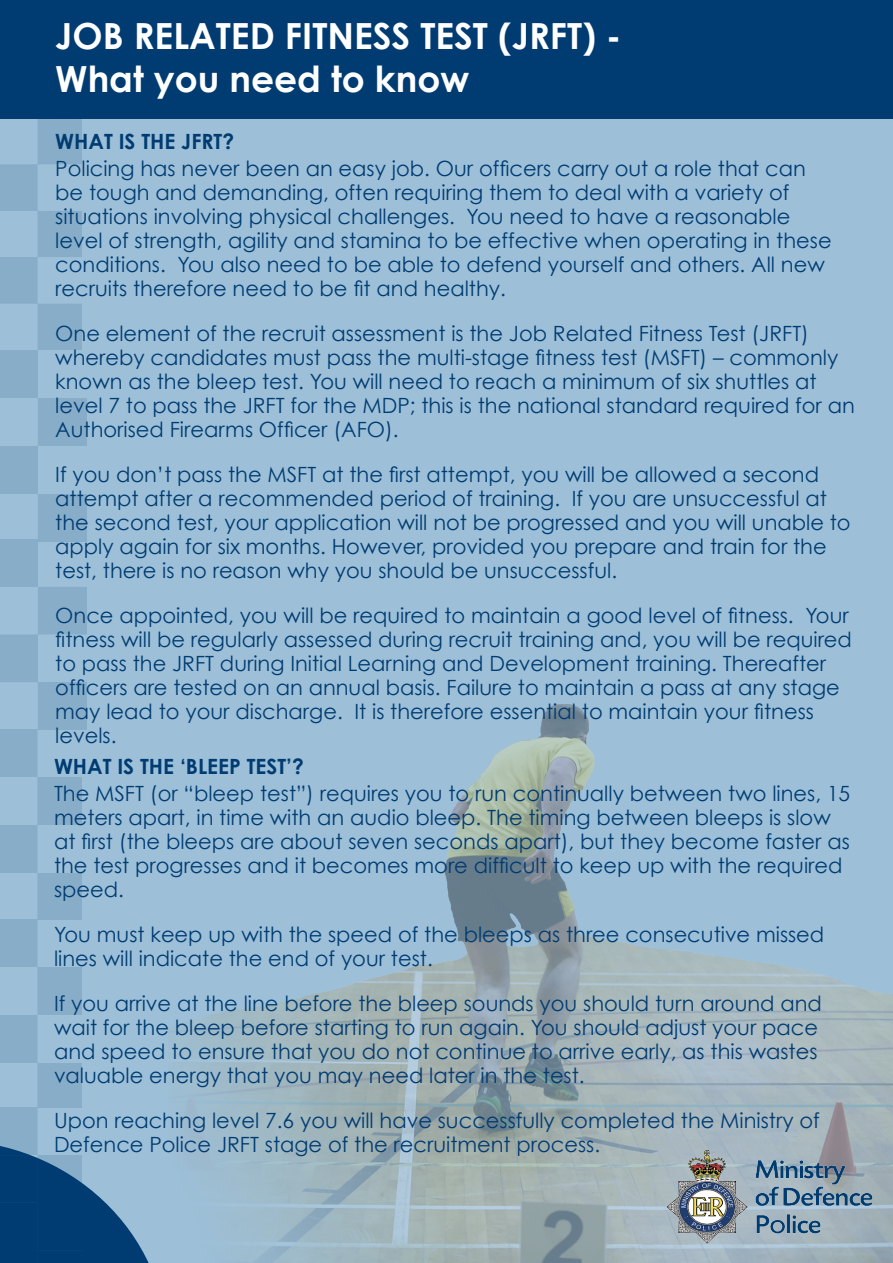
<style>
.page{position:relative;width:893px;height:1263px;background:#9dc0d8}
.page>*{position:absolute;margin:0;border:0;box-sizing:border-box;transform-origin:0 0}
.t1{font:700 36px "Century Gothic";color:#fff}
.t2{font:21px/24px "Century Gothic";color:#003c72}
.t3{font:700 21px "Century Gothic";color:#003c72}
</style>
<div class="page">
<svg style="left:82px;top:1183px;width:67px;height:80px"></svg>
<div style="left:0;top:0;width:893px;height:118px;background:#003c72"></div>
<img style="left:169px;top:704px;width:724px;height:559px">
<img style="left:0;top:118px;width:82px;height:232px">
<img style="left:0;top:730px;width:82px;height:533px">
<img style="left:634px;top:1120px;width:242px;height:143px">
<p class="t1" style="left:55px;top:13px;width:567px">JOB RELATED FITNESS TEST (JRFT) -</p>
<p class="t1" style="left:55px;top:56px;width:416px">What you need to know</p>
<p class="t3" style="left:55px;top:128px;width:180px">WHAT IS THE JFRT?</p>
<p class="t2" style="left:55px;top:156px;width:778px">Policing has never been an easy job. Our officers carry out a role that can be tough and demanding, often requiring them to deal with a variety of situations involving physical challenges. You need to have a reasonable level of strength, agility and stamina to be effective when operating in these conditions. You also need to be able to defend yourself and others. All new recruits therefore need to be fit and healthy.</p>
<p class="t2" style="left:55px;top:321px;width:801px">One element of the recruit assessment is the Job Related Fitness Test (JRFT) whereby candidates must pass the multi-stage fitness test (MSFT) – commonly known as the bleep test. You will need to reach a minimum of six shuttles at level 7 to pass the JRFT for the MDP; this is the national standard required for an Authorised Firearms Officer (AFO).</p>
<p class="t2" style="left:55px;top:462px;width:797px">If you don’t pass the MSFT at the first attempt, you will be allowed a second attempt after a recommended period of training. If you are unsuccessful at the second test, your application will not be progressed and you will unable to apply again for six months. However, provided you prepare and train for the test, there is no reason why you should be unsuccessful.</p>
<p class="t2" style="left:55px;top:603px;width:798px">Once appointed, you will be required to maintain a good level of fitness. Your fitness will be regularly assessed during recruit training and, you will be required to pass the JRFT during Initial Learning and Development training. Thereafter officers are tested on an annual basis. Failure to maintain a pass at any stage may lead to your discharge. It is therefore essential to maintain your fitness levels.</p>
<p class="t3" style="left:54px;top:753px;width:251px">WHAT IS THE ‘BLEEP TEST’?</p>
<p class="t2" style="left:54px;top:781px;width:798px">The MSFT (or “bleep test”) requires you to run continually between two lines, 15 meters apart, in time with an audio bleep. The timing between bleeps is slow at first (the bleeps are about seven seconds apart), but they become faster as the test progresses and it becomes more difficult to keep up with the required speed.</p>
<p class="t2" style="left:54px;top:922px;width:772px">You must keep up with the speed of the bleeps as three consecutive missed lines will indicate the end of your test.</p>
<p class="t2" style="left:54px;top:991px;width:769px">If you arrive at the line before the bleep sounds you should turn around and wait for the bleep before starting to run again. You should adjust your pace and speed to ensure that you do not continue to arrive early, as this wastes valuable energy that you may need later in the test.</p>
<p class="t2" style="left:54px;top:1108px;width:767px">Upon reaching level 7.6 you will have successfully completed the Ministry of<br>Defence Police JRFT stage of the recruitment process.</p>
</div>
